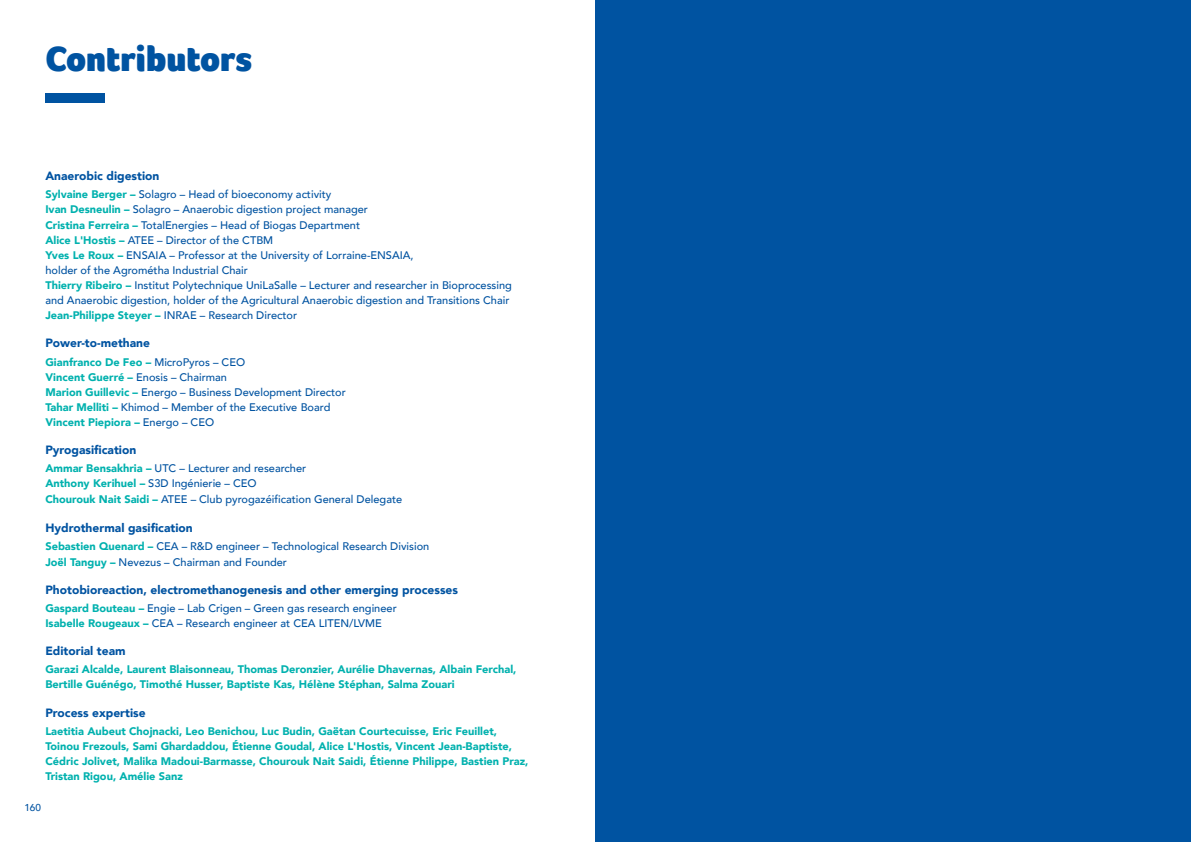
<style>
.page{position:relative;width:1191px;height:842px;background:#fff}
.page>*{position:absolute;margin:0;border:0;box-sizing:border-box;transform-origin:0 0}
.t1{font:900 36px "Foco";color:#0053a1}
.t2{font:900 12px "Avenir";color:#0053a1}
.t3{font:500 11px/15px "Avenir";color:#0053a1}
.t4{font:900 11px/15px "Avenir";color:#00b1ae}
.t5{font:500 10px "Avenir";color:#0053a1}
.s1{font-weight:900;color:#00b1ae}
</style>
<div class="page">
<div style="left:595px;top:0;width:596px;height:842px;background:#0053a1"></div>
<div style="left:45px;top:94px;width:60px;height:9px;background:#0053a1"></div>
<h1 class="t1" style="left:45px;top:35px;width:208px">Contributors</h1>
<p class="t2" style="left:45px;top:165px;width:116px">Anaerobic digestion</p>
<p class="t3" style="left:45px;top:186px;width:324px"><span class="s1">Sylvaine Berger –</span> Solagro – Head of bioeconomy activity<br><span class="s1">Ivan Desneulin –</span> Solagro – Anaerobic digestion project manager</p>
<p class="t3" style="left:45px;top:217px;width:468px"><span class="s1">Cristina Ferreira –</span> TotalEnergies – Head of Biogas Department<br><span class="s1">Alice L'Hostis –</span> ATEE – Director of the CTBM<br><span class="s1">Yves Le Roux –</span> ENSAIA – Professor at the University of Lorraine-ENSAIA,<br>holder of the Agrométha Industrial Chair<br><span class="s1">Thierry Ribeiro –</span> Institut Polytechnique UniLaSalle – Lecturer and researcher in Bioprocessing and Anaerobic digestion, holder of the Agricultural Anaerobic digestion and Transitions Chair <span class="s1">Jean-Philippe Steyer –</span> INRAE – Research Director</p>
<p class="t2" style="left:45px;top:333px;width:106px">Power-to-methane</p>
<p class="t3" style="left:45px;top:354px;width:302px"><span class="s1">Gianfranco De Feo –</span> MicroPyros – CEO<br><span class="s1">Vincent Guerré –</span> Enosis – Chairman<br><span class="s1">Marion Guillevic –</span> Energo – Business Development Director <span class="s1">Tahar Melliti –</span> Khimod – Member of the Executive Board <span class="s1">Vincent Piepiora –</span> Energo – CEO</p>
<p class="t2" style="left:45px;top:440px;width:92px">Pyrogasification</p>
<p class="t3" style="left:45px;top:460px;width:262px"><span class="s1">Ammar Bensakhria –</span> UTC – Lecturer and researcher<br><span class="s1">Anthony Kerihuel –</span> S3D Ingénierie – CEO</p>
<p class="t3" style="left:45px;top:491px;width:358px"><span class="s1">Chourouk Nait Saidi –</span> ATEE – Club pyrogazéification General Delegate</p>
<p class="t2" style="left:45px;top:517px;width:149px">Hydrothermal gasification</p>
<p class="t3" style="left:45px;top:537px;width:385px;line-height:16px"><span class="s1">Sebastien Quenard –</span> CEA – R&amp;D engineer – Technological Research Division<br><span class="s1">Joël Tanguy –</span> Nevezus – Chairman and Founder</p>
<p class="t2" style="left:45px;top:580px;width:414px">Photobioreaction, electromethanogenesis and other emerging processes</p>
<p class="t3" style="left:45px;top:600px;width:353px"><span class="s1">Gaspard Bouteau –</span> Engie – Lab Crigen – Green gas research engineer<br><span class="s1">Isabelle Rougeaux –</span> CEA – Research engineer at CEA LITEN/LVME</p>
<p class="t2" style="left:45px;top:641px;width:82px">Editorial team</p>
<p class="t4" style="left:45px;top:662px;width:472px">Garazi Alcalde, Laurent Blaisonneau, Thomas Deronzier, Aurélie Dhavernas, Albain Ferchal,<br>Bertille Guénégo, Timothé Husser, Baptiste Kas, Hélène Stéphan, Salma Zouari</p>
<p class="t2" style="left:45px;top:702px;width:102px">Process expertise</p>
<p class="t4" style="left:45px;top:723px;width:484px">Laetitia Aubeut Chojnacki, Leo Benichou, Luc Budin, Gaëtan Courtecuisse, Eric Feuillet, Toinou Frezouls, Sami Ghardaddou, Étienne Goudal, Alice L'Hostis, Vincent Jean-Baptiste, Cédric Jolivet, Malika Madoui-Barmasse, Chourouk Nait Saidi, Étienne Philippe, Bastien Praz, Tristan Rigou, Amélie Sanz</p>
<p class="t5" style="left:24px;top:799px;width:18px">160</p>
</div>
